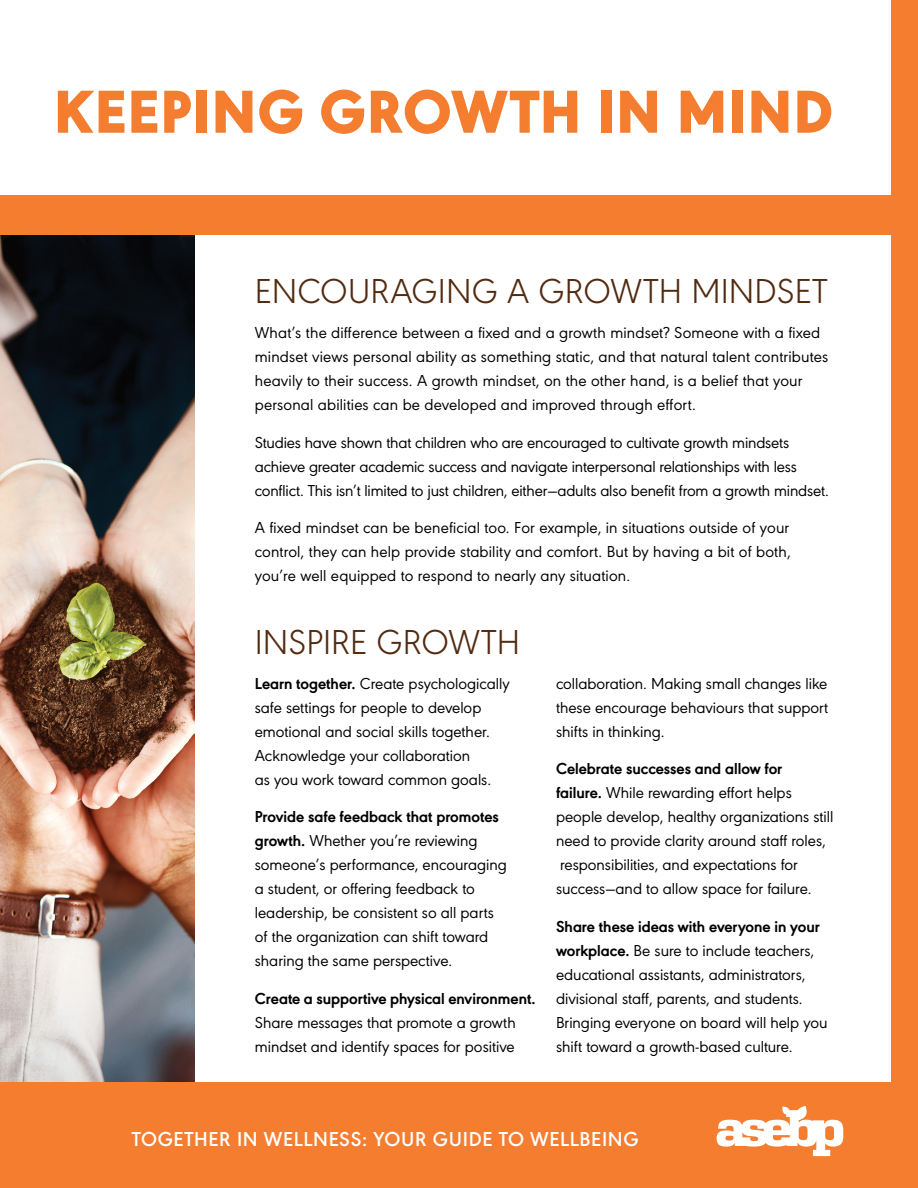
<style>
.page{position:relative;width:918px;height:1188px;background:#fff}
.page>*{position:absolute;margin:0;border:0;box-sizing:border-box;transform-origin:0 0}
.t1{font:900 63px "URW Geometric";letter-spacing:.02em;color:#f47d30}
.t2{font:300 36px "URW Geometric";color:#522b11}
.t3{font:600 21px "URW Geometric";letter-spacing:.03em;color:#fff}
.t4{font:16.5px/24px "URW Geometric";color:#000}
.t5{font:700 16.5px "URW Geometric";color:#000}
.s1{font-weight:700}
</style>
<div class="page">
<img style="left:0;top:235px;width:195px;height:847px">
<div style="left:0;top:1082px;width:918px;height:106px;background:#f47d30"></div>
<div style="left:0;top:195px;width:891px;height:40px;background:#f47d30"></div>
<div style="left:891px;top:0;width:27px;height:1188px;background:#f47d30"></div>
<svg style="left:717px;top:1106px;width:126px;height:50px"></svg>
<h1 class="t1" style="left:54px;top:65px;width:780px">KEEPING GROWTH IN MIND</h1>
<h2 class="t2" style="left:255px;top:266px;width:574px">ENCOURAGING A GROWTH MINDSET</h2>
<p class="t4" style="left:255px;top:319px;width:575px">What’s the difference between a fixed and a growth mindset? Someone with a fixed mindset views personal ability as something static, and that natural talent contributes heavily to their success. A growth mindset, on the other hand, is a belief that your personal abilities can be developed and improved through effort.</p>
<p class="t4" style="left:255px;top:429px;width:575px">Studies have shown that children who are encouraged to cultivate growth mindsets achieve greater academic success and navigate interpersonal relationships with less conflict. This isn’t limited to just children, either—adults also benefit from a growth mindset.</p>
<p class="t4" style="left:255px;top:515px;width:537px;text-align:justify">A fixed mindset can be beneficial too. For example, in situations outside of your control, they can help provide stability and comfort. But by having a bit of both, you’re well equipped to respond to nearly any situation.</p>
<h2 class="t2" style="left:255px;top:616px;width:267px">INSPIRE GROWTH</h2>
<p class="t4" style="left:255px;top:670px;width:256px"><span class="s1">Learn together.</span> Create psychologically safe settings for people to develop emotional and social skills together.<br>Acknowledge your collaboration<br>as you work toward common goals.</p>
<p class="t4" style="left:255px;top:804px;width:253px"><span class="s1">Provide safe feedback that promotes growth.</span> Whether you’re reviewing someone’s performance, encouraging a student, or offering feedback to leadership, be consistent so all parts of the organization can shift toward sharing the same perspective.</p>
<p class="t5" style="left:255px;top:986px;width:282px">Create a supportive physical environment.</p>
<p class="t4" style="left:255px;top:1009px;width:262px">Share messages that promote a growth mindset and identify spaces for positive</p>
<p class="t4" style="left:556px;top:670px;width:274px;text-align:justify">collaboration. Making small changes like these encourage behaviours that support shifts in thinking.</p>
<p class="t4" style="left:556px;top:756px;width:279px"><span class="s1">Celebrate successes and allow for<br>failure.</span> While rewarding effort helps people develop, healthy organizations still need to provide clarity around staff roles, responsibilities, and expectations for success—and to allow space for failure.</p>
<p class="t4" style="left:556px;top:913px;width:273px"><span class="s1">Share these ideas with everyone in your workplace.</span> Be sure to include teachers, educational assistants, administrators, divisional staff, parents, and students.<br>Bringing everyone on board will help you shift toward a growth-based culture.</p>
<p class="t3" style="left:132px;top:1123px;width:508px">TOGETHER IN WELLNESS: YOUR GUIDE TO WELLBEING</p>
</div>
